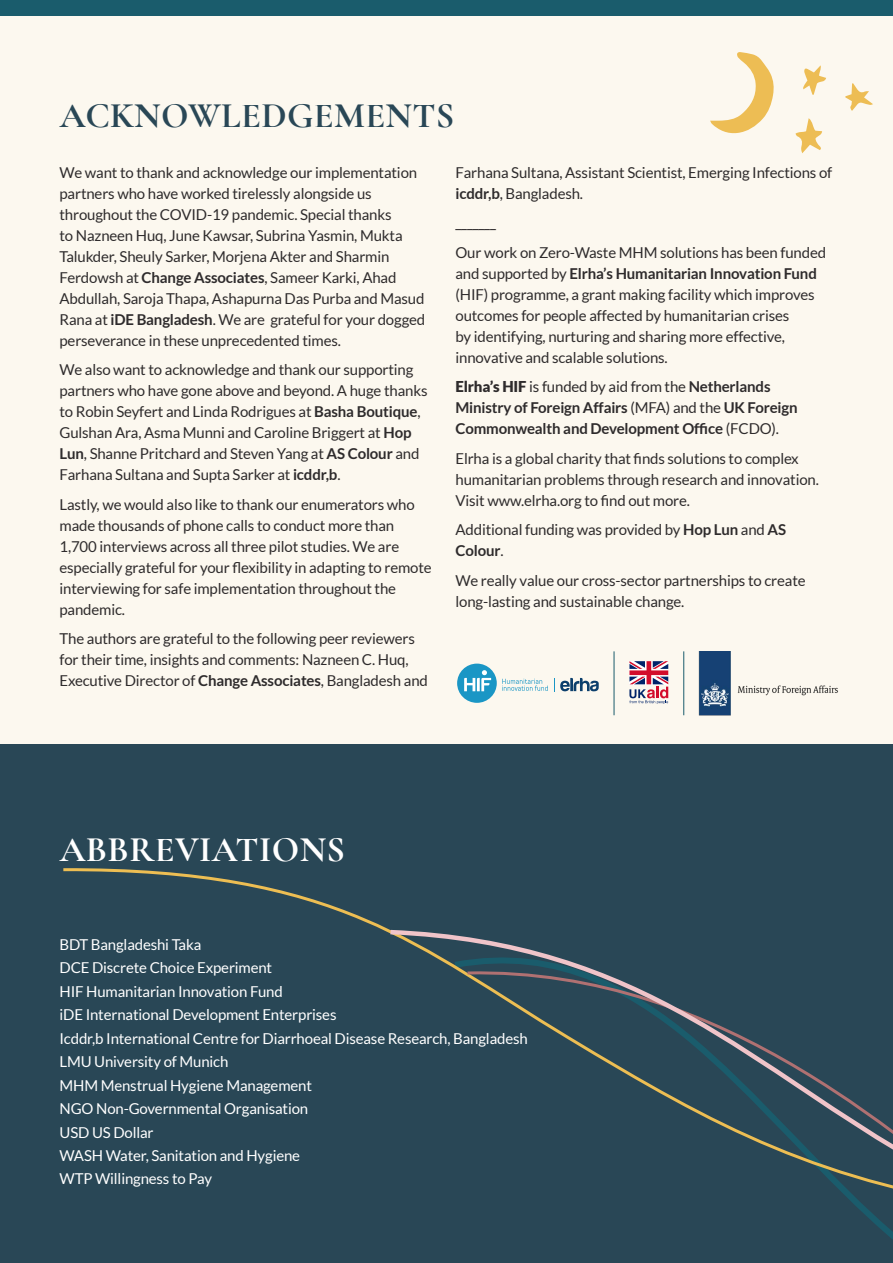
<style>
.page{position:relative;width:893px;height:1263px;background:#fff}
.page>*{position:absolute;margin:0;border:0;box-sizing:border-box;transform-origin:0 0}
.t1{font:700 36px "Cormorant Garamond";letter-spacing:.01em;color:#294756}
.t2{font:700 36px "Cormorant Garamond";letter-spacing:.01em;color:#fff}
.t3{font:15px/21px "Lato";letter-spacing:-.01em;color:#2e2b2c}
.t4{font:15px "Lato";letter-spacing:-.01em;color:#fff}
.t5{font:700 15px/21px "Lato";letter-spacing:-.01em;color:#2e2b2c}
.s1{font-weight:700}
.s2{font-weight:900}
.s3{font-weight:400}
</style>
<div class="page">
<div style="left:0;top:15px;width:893px;height:729px;background:#fcf8ef"></div>
<div style="left:0;top:0;width:893px;height:15px;background:#1a5c6c"></div>
<div style="left:0;top:744px;width:893px;height:519px;background:#294756"></div>
<img style="left:684px;top:651px;width:170px;height:44px">
<svg style="left:554px;top:678px;width:45px;height:13px"></svg>
<div style="left:457px;top:664px;width:40px;height:39px;background:#1a96c5;border-radius:50%"></div>
<svg style="left:464px;top:670px;width:27px;height:21px"></svg>
<svg style="left:502px;top:679px;width:46px;height:12px"></svg>
<svg style="left:629px;top:661px;width:39px;height:34px"></svg>
<hr style="left:614px;top:651px;width:1px;height:64px;background:#1a5c6c">
<hr style="left:683px;top:651px;width:1px;height:64px;background:#1a5c6c">
<svg style="left:710px;top:52px;width:64px;height:82px"></svg>
<svg style="left:795px;top:118px;width:27px;height:35px"></svg>
<svg style="left:803px;top:65px;width:23px;height:30px"></svg>
<svg style="left:845px;top:83px;width:28px;height:28px"></svg>
<svg style="left:60px;top:695px;width:833px;height:237px"></svg>
<svg style="left:386px;top:811px;width:507px;height:428px"></svg>
<p class="t1" style="left:60px;top:93px;width:396px">ACKNOWLEDGEMENTS</p>
<p class="t3" style="left:60px;top:162px;width:367px">We want to thank and acknowledge our implementation partners who have worked tirelessly alongside us throughout the COVID-19 pandemic. Special thanks<br>to Nazneen Huq, June Kawsar, Subrina Yasmin, Mukta Talukder, Sheuly Sarker, Morjena Akter and Sharmin Ferdowsh at <span class="s1">Change Associates</span>, Sameer Karki, Ahad Abdullah, Saroja Thapa, Ashapurna Das Purba and Masud Rana at <span class="s1">iDE Bangladesh</span>. We are grateful for your dogged perseverance in these unprecedented times.</p>
<p class="t3" style="left:60px;top:359px;width:370px">We also want to acknowledge and thank our supporting partners who have gone above and beyond. A huge thanks to Robin Seyfert and Linda Rodrigues at <span class="s1">Basha Boutique</span>, Gulshan Ara, Asma Munni and Caroline Briggert at <span class="s1">Hop Lun</span>, Shanne Pritchard and Steven Yang at <span class="s1">AS Colour</span> and Farhana Sultana and Supta Sarker at <span class="s1">icddr,b</span>.</p>
<p class="t3" style="left:60px;top:494px;width:374px">Lastly, we would also like to thank our enumerators who made thousands of phone calls to conduct more than 1,700 interviews across all three pilot studies. We are especially grateful for your flexibility in adapting to remote interviewing for safe implementation throughout the pandemic.</p>
<p class="t3" style="left:60px;top:628px;width:370px">The authors are grateful to the following peer reviewers for their time, insights and comments: Nazneen C. Huq,<br>Executive Director of <span class="s1">Change Associates</span>, Bangladesh and</p>
<p class="t3" style="left:455px;top:162px;width:378px">Farhana Sultana, Assistant Scientist, Emerging Infections of <span class="s1">icddr,b</span>, Bangladesh.</p>
<p class="t3" style="left:455px;top:212px;width:42px">_______</p>
<p class="t3" style="left:455px;top:242px;width:372px">Our work on Zero-Waste MHM solutions has been funded and supported by <span class="s1">Elrha’s Humanitarian Innovation Fund </span>(HIF) programme, a grant making facility which improves outcomes for people affected by humanitarian crises<br>by identifying, nurturing and sharing more effective, innovative and scalable solutions.</p>
<p class="t5" style="left:455px;top:376px;width:344px"><span class="s2">Elrha’s HIF</span> <span class="s3">is funded by aid from the</span> Netherlands<br>Ministry of Foreign Affairs <span class="s3">(MFA) and the</span> UK Foreign<br>Commonwealth and Development Office <span class="s3">(FCDO).</span></p>
<p class="t3" style="left:455px;top:448px;width:365px">Elrha is a global charity that finds solutions to complex humanitarian problems through research and innovation.<br>Visit www.elrha.org to find out more.</p>
<p class="t3" style="left:455px;top:519px;width:332px">Additional funding was provided by <span class="s1">Hop Lun</span> and <span class="s1">AS<br>Colour</span>.</p>
<p class="t3" style="left:455px;top:570px;width:352px">We really value our cross-sector partnerships to create long-lasting and sustainable change.</p>
<p class="t2" style="left:60px;top:827px;width:287px">ABBREVIATIONS</p>
<p class="t4" style="left:60px;top:936px;width:143px">BDT Bangladeshi Taka</p>
<p class="t4" style="left:60px;top:959px;width:214px">DCE Discrete Choice Experiment</p>
<p class="t4" style="left:60px;top:983px;width:225px">HIF Humanitarian Innovation Fund</p>
<p class="t4" style="left:60px;top:1006px;width:278px">iDE International Development Enterprises</p>
<p class="t4" style="left:60px;top:1030px;width:470px">Icddr,b International Centre for Diarrhoeal Disease Research, Bangladesh</p>
<p class="t4" style="left:60px;top:1053px;width:170px">LMU University of Munich</p>
<p class="t4" style="left:60px;top:1077px;width:254px">MHM Menstrual Hygiene Management</p>
<p class="t4" style="left:60px;top:1100px;width:250px">NGO Non-Governmental Organisation</p>
<p class="t4" style="left:60px;top:1124px;width:96px">USD US Dollar</p>
<p class="t4" style="left:60px;top:1147px;width:242px">WASH Water, Sanitation and Hygiene</p>
<p class="t4" style="left:60px;top:1170px;width:154px">WTP Willingness to Pay</p>
</div>
